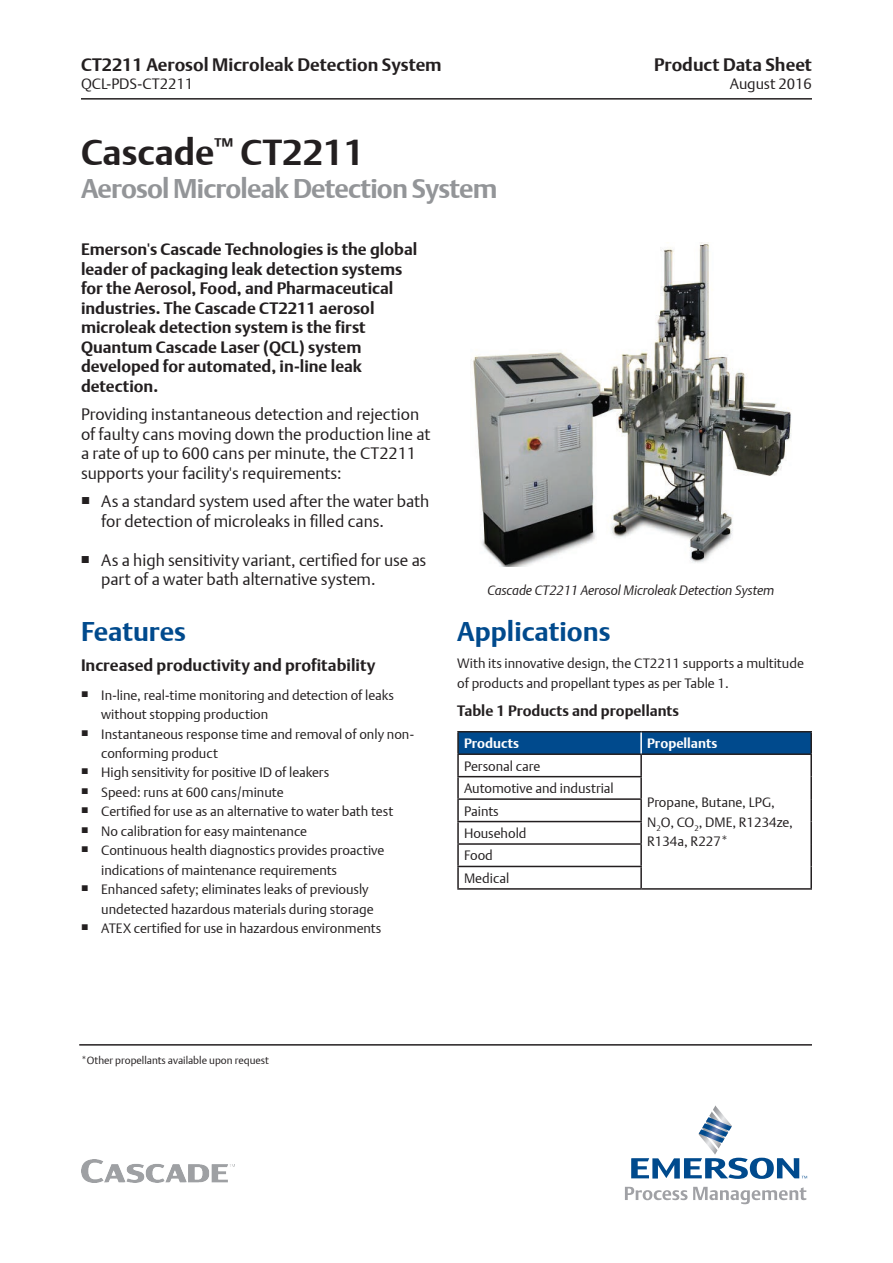
<style>
.page{position:relative;width:893px;height:1263px;background:#fff}
.page>*{position:absolute;margin:0;border:0;box-sizing:border-box;transform-origin:0 0}
.t1{font:700 36px "DTL Argo T";color:#231f20}
.t2{font:700 27px "DTL Argo T";letter-spacing:-.03em;color:#939598}
.t3{font:700 27px "DTL Argo T";color:#004a8d}
.t4{font:700 18px "DTL Argo T";color:#231f20}
.t5{font:16.5px/19.5px "DTL Argo T Light";color:#231f20}
.t6{font:700 16.5px/19.5px "DTL Argo T";color:#231f20}
.t7{font:700 15px "DTL Argo T";color:#231f20}
.t8{font:15px "DTL Argo T Light";color:#231f20}
.t9{font:13.5px/22.5px "DTL Argo T Light";color:#231f20}
.t10{font:italic 13.5px "DTL Argo T Light";letter-spacing:-.005em;color:#231f20}
.t11{font:700 13.5px "DTL Argo T";color:#fff}
.t12{font:10.5px "DTL Argo T Light";color:#231f20}
</style>
<div class="page">
<hr style="left:81px;top:98px;width:731px;height:2px;background:#231f20">
<div style="left:459px;top:732px;width:351px;height:21px;background:#004a8d"></div>
<hr style="left:457px;top:731px;width:184px;height:1px;background:#231f20">
<hr style="left:457px;top:732px;width:2px;height:21px;background:#231f20">
<hr style="left:641px;top:731px;width:171px;height:1px;background:#231f20">
<hr style="left:810px;top:732px;width:2px;height:21px;background:#231f20">
<hr style="left:457px;top:753px;width:184px;height:2px;background:#231f20">
<hr style="left:457px;top:755px;width:2px;height:21px;background:#231f20">
<hr style="left:641px;top:753px;width:171px;height:2px;background:#231f20">
<hr style="left:640px;top:755px;width:2px;height:21px;background:#231f20">
<hr style="left:810px;top:755px;width:2px;height:22px;background:#231f20">
<hr style="left:457px;top:776px;width:185px;height:1px;background:#231f20">
<hr style="left:457px;top:777px;width:2px;height:21px;background:#231f20">
<hr style="left:640px;top:777px;width:2px;height:21px;background:#231f20">
<hr style="left:810px;top:777px;width:2px;height:22px;background:#231f20">
<hr style="left:457px;top:798px;width:185px;height:2px;background:#231f20">
<hr style="left:457px;top:800px;width:2px;height:21px;background:#231f20">
<hr style="left:640px;top:800px;width:2px;height:21px;background:#231f20">
<hr style="left:810px;top:799px;width:2px;height:22px;background:#231f20">
<hr style="left:457px;top:821px;width:185px;height:1px;background:#231f20">
<hr style="left:457px;top:822px;width:2px;height:21px;background:#231f20">
<hr style="left:640px;top:822px;width:2px;height:21px;background:#231f20">
<hr style="left:810px;top:821px;width:2px;height:23px;background:#231f20">
<hr style="left:457px;top:843px;width:185px;height:2px;background:#231f20">
<hr style="left:457px;top:845px;width:2px;height:21px;background:#231f20">
<hr style="left:640px;top:845px;width:2px;height:21px;background:#231f20">
<hr style="left:810px;top:844px;width:2px;height:22px;background:#231f20">
<hr style="left:457px;top:866px;width:185px;height:1px;background:#231f20">
<hr style="left:457px;top:867px;width:2px;height:21px;background:#231f20">
<hr style="left:640px;top:867px;width:2px;height:21px;background:#231f20">
<hr style="left:810px;top:866px;width:2px;height:22px;background:#231f20">
<hr style="left:457px;top:888px;width:184px;height:2px;background:#231f20">
<hr style="left:641px;top:888px;width:171px;height:2px;background:#231f20">
<hr style="left:640px;top:732px;width:2px;height:21px;background:#fff">
<svg style="left:631px;top:1105px;width:176px;height:74px"></svg>
<svg style="left:625px;top:1187px;width:181px;height:17px"></svg>
<img style="left:81px;top:1160px;width:153px;height:22px">
<hr style="left:79px;top:1044px;width:733px;height:1px;background:#231f20">
<img style="left:471px;top:242px;width:321px;height:325px">
<h3 class="t4" style="left:81px;top:54px;width:362px">CT2211 Aerosol Microleak Detection System</h3>
<p class="t8" style="left:81px;top:75px;width:114px">QCL-PDS-CT2211</p>
<h3 class="t4" style="left:654px;top:54px;width:159px">Product Data Sheet</h3>
<p class="t8" style="left:730px;top:75px;width:84px">August 2016</p>
<h1 class="t1" style="left:81px;top:131px;width:285px">Cascade<sup>™</sup> CT2211</h1>
<h2 class="t2" style="left:81px;top:173px;width:418px">Aerosol Microleak Detection System</h2>
<p class="t6" style="left:81px;top:239px;width:338px">Emerson's Cascade Technologies is the global leader of packaging leak detection systems for the Aerosol, Food, and Pharmaceutical industries. The Cascade CT2211 aerosol microleak detection system is the first Quantum Cascade Laser (QCL) system developed for automated, in-line leak detection.</p>
<p class="t5" style="left:81px;top:404px;width:351px">Providing instantaneous detection and rejection of faulty cans moving down the production line at a rate of up to 600 cans per minute, the CT2211 supports your facility's requirements:</p>
<p class="t5" style="left:101px;top:491px;width:329px;text-indent:-20px"><sup>J</sup> As a standard system used after the water bath for detection of microleaks in filled cans.</p>
<p class="t5" style="left:101px;top:550px;width:327px;text-indent:-20px"><sup>J</sup> As a high sensitivity variant, certified for use as part of a water bath alternative system.</p>
<p class="t10" style="left:488px;top:582px;width:288px">Cascade CT2211 Aerosol Microleak Detection System</p>
<h2 class="t3" style="left:81px;top:615px;width:107px">Features</h2>
<p class="t6" style="left:81px;top:655px;width:296px">Increased productivity and profitability</p>
<p class="t9" style="left:81px;top:683px;width:315px"><sup>J</sup> In-line, real-time monitoring and detection of leaks</p>
<p class="t9" style="left:101px;top:703px;width:169px">without stopping production</p>
<p class="t9" style="left:81px;top:722px;width:334px"><sup>J</sup> Instantaneous response time and removal of only non-</p>
<p class="t9" style="left:101px;top:742px;width:118px">conforming product</p>
<p class="t9" style="left:81px;top:761px;width:250px"><sup>J</sup> High sensitivity for positive ID of leakers</p>
<p class="t9" style="left:81px;top:781px;width:204px"><sup>J</sup> Speed: runs at 600 cans/minute</p>
<p class="t9" style="left:81px;top:800px;width:314px"><sup>J</sup> Certified for use as an alternative to water bath test</p>
<p class="t9" style="left:81px;top:820px;width:228px"><sup>J</sup> No calibration for easy maintenance</p>
<p class="t9" style="left:81px;top:839px;width:305px"><sup>J</sup> Continuous health diagnostics provides proactive</p>
<p class="t9" style="left:101px;top:859px;width:237px">indications of maintenance requirements</p>
<p class="t9" style="left:81px;top:878px;width:289px"><sup>J</sup> Enhanced safety; eliminates leaks of previously</p>
<p class="t9" style="left:101px;top:898px;width:274px">undetected hazardous materials during storage</p>
<p class="t9" style="left:81px;top:917px;width:302px"><sup>J</sup> ATEX certified for use in hazardous environments</p>
<h2 class="t3" style="left:457px;top:615px;width:155px">Applications</h2>
<p class="t9" style="left:457px;top:653px;width:348px;line-height:19.5px">With its innovative design, the CT2211 supports a multitude of products and propellant types as per Table 1.</p>
<p class="t7" style="left:457px;top:702px;width:223px">Table 1 Products and propellants</p>
<p class="t11" style="left:464px;top:735px;width:56px">Products</p>
<p class="t11" style="left:647px;top:735px;width:72px">Propellants</p>
<p class="t9" style="left:464px;top:754px;width:78px">Personal care</p>
<p class="t9" style="left:647px;top:793px;width:147px;line-height:19.5px">Propane, Butane, LPG,<br>N<sub>2</sub>O, CO<sub>2</sub>, DME, R1234ze,<br>R134a, R227*</p>
<p class="t9" style="left:464px;top:777px;width:151px">Automotive and industrial<br>Paints<br>Household<br>Food<br>Medical</p>
<p class="t12" style="left:81px;top:1054px;width:190px">*Other propellants available upon request</p>
</div>
